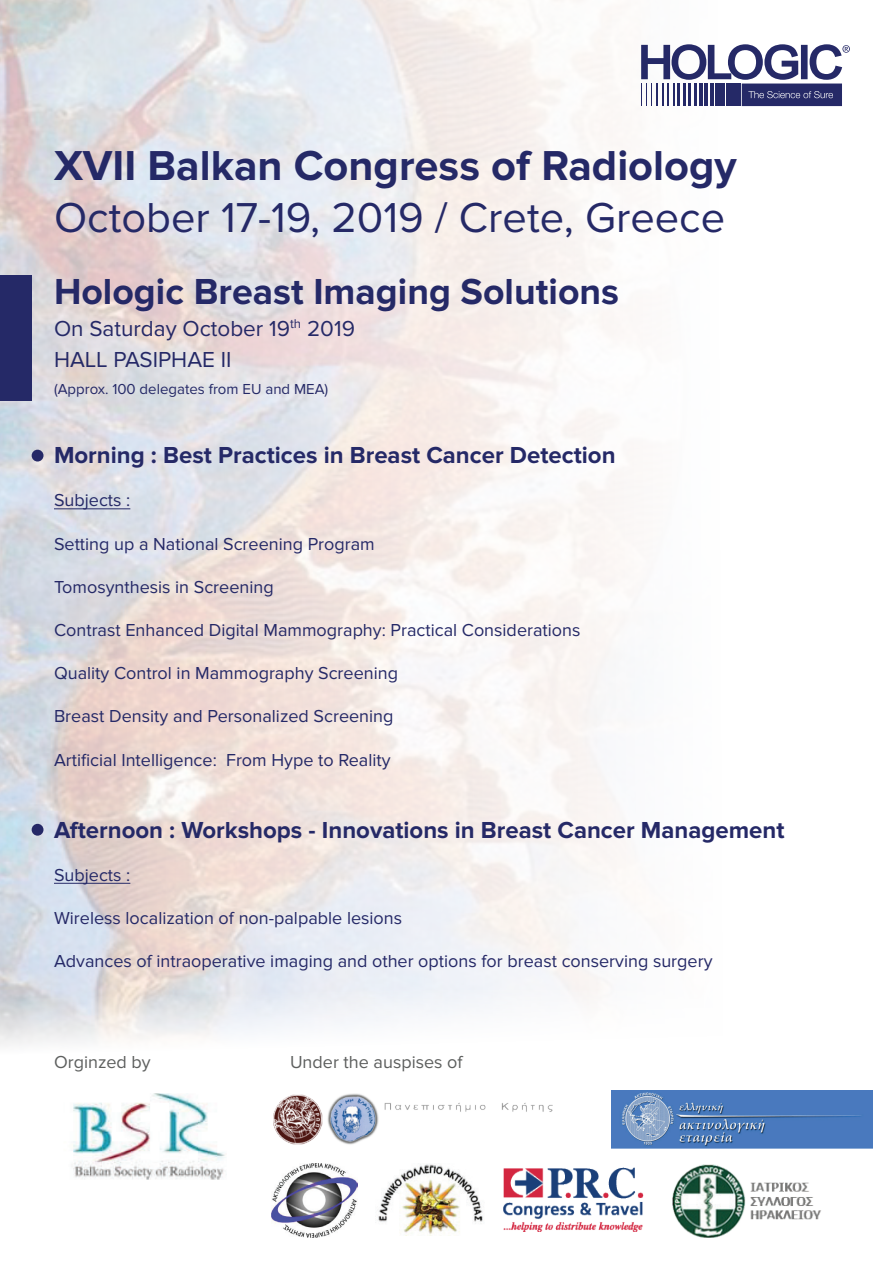
<style>
.page{position:relative;width:893px;height:1263px;background:#fff}
.page>*{position:absolute;margin:0;border:0;box-sizing:border-box;transform-origin:0 0}
.t1{font:43.35px "Proxima Nova";color:#252967}
.t2{font:700 43.35px "Proxima Nova";color:#252967}
.t3{font:700 37.5px "Proxima Nova";color:#252967}
.t4{font:700 24px "Proxima Nova";color:#252967}
.t5{font:22.5px/31.5px "Proxima Nova";color:#252967}
.t6{font:18px "Proxima Nova";color:#252967}
.t7{font:18px "Proxima Nova";color:#5d5f5e}
.t8{font:15px "Proxima Nova";color:#252967}
</style>
<div class="page">
<img style="left:0;top:0;width:745px;height:990px">
<svg style="left:641px;top:44px;width:209px;height:62px"></svg>
<hr style="left:54px;top:509px;width:76px;height:1px;background:#252967">
<hr style="left:54px;top:883px;width:76px;height:1px;background:#252967">
<img style="left:273px;top:1093px;width:280px;height:52px">
<img style="left:73px;top:1093px;width:152px;height:87px">
<img style="left:272px;top:1164px;width:85px;height:73px">
<div style="left:0;top:276px;width:32px;height:125px;background:#252967"></div>
<img style="left:378px;top:1164px;width:105px;height:71px">
<img style="left:611px;top:1090px;width:261px;height:58px">
<img style="left:503px;top:1168px;width:141px;height:63px">
<img style="left:672px;top:1164px;width:149px;height:74px">
<div style="left:32px;top:450px;width:11px;height:11px;background:#252967;border-radius:50%"></div>
<div style="left:32px;top:824px;width:11px;height:12px;background:#252967;border-radius:50%"></div>
<h1 class="t2" style="left:54px;top:140px;width:684px">XVII Balkan Congress of Radiology</h1>
<h1 class="t1" style="left:54px;top:193px;width:673px">October 17-19, 2019 / Crete, Greece</h1>
<h2 class="t3" style="left:54px;top:270px;width:567px">Hologic Breast Imaging Solutions</h2>
<p class="t5" style="left:54px;top:313px;width:302px">On Saturday October 19<sup>th</sup> 2019<br>HALL PASIPHAE II</p>
<p class="t8" style="left:54px;top:381px;width:276px">(Approx. 100 delegates from EU and MEA)</p>
<h3 class="t4" style="left:54px;top:441px;width:563px">Morning : Best Practices in Breast Cancer Detection</h3>
<p class="t6" style="left:54px;top:490px;width:78px">Subjects :</p>
<p class="t6" style="left:54px;top:533px;width:322px">Setting up a National Screening Program</p>
<p class="t6" style="left:54px;top:576px;width:221px">Tomosynthesis in Screening</p>
<p class="t6" style="left:54px;top:620px;width:528px">Contrast Enhanced Digital Mammography: Practical Considerations</p>
<p class="t6" style="left:54px;top:663px;width:346px">Quality Control in Mammography Screening</p>
<p class="t6" style="left:54px;top:706px;width:341px">Breast Density and Personalized Screening</p>
<p class="t6" style="left:54px;top:749px;width:338px">Artificial Intelligence: From Hype to Reality</p>
<h3 class="t4" style="left:54px;top:816px;width:732px">Afternoon : Workshops - Innovations in Breast Cancer Management</h3>
<p class="t6" style="left:54px;top:864px;width:78px">Subjects :</p>
<p class="t6" style="left:54px;top:908px;width:350px">Wireless localization of non-palpable lesions</p>
<p class="t6" style="left:54px;top:951px;width:660px">Advances of intraoperative imaging and other options for breast conserving surgery</p>
<p class="t7" style="left:54px;top:1052px;width:98px">Orginzed by</p>
<p class="t7" style="left:290px;top:1052px;width:174px">Under the auspises of</p>
</div>
